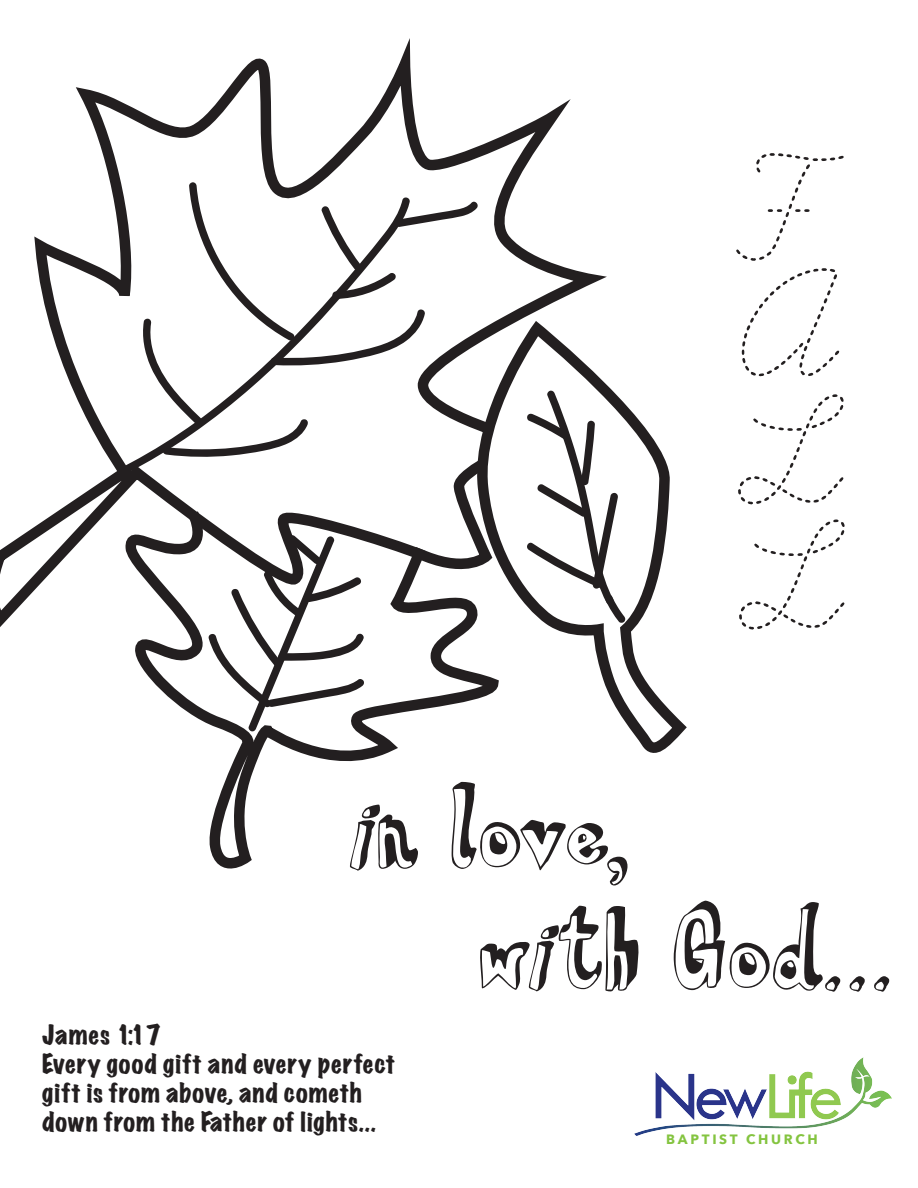
<style>
.page{position:relative;width:918px;height:1188px;background:#fff}
.page>*{position:absolute;margin:0;border:0;box-sizing:border-box;transform-origin:0 0}
.t1{font:168px/125.7px "Learning Curve Dashed";color:#231f20;text-align:justify}
.t2{font:120px/120.8px "HVD Steinzeit";color:#231f20}
.t3{font:expanded 24px/28.8px "Marker Felt";letter-spacing:.035em;color:#231f20}
.t4{font:700 13.5px "Avenir Next";letter-spacing:.2em;color:#84c440}
</style>
<div class="page">
<svg style="left:0;top:57px;width:600px;height:570px"></svg>
<svg style="left:464px;top:318px;width:223px;height:435px"></svg>
<svg style="left:122px;top:503px;width:382px;height:366px"></svg>
<svg style="left:118px;top:195px;width:293px;height:281px"></svg>
<svg style="left:141px;top:182px;width:339px;height:276px"></svg>
<svg style="left:525px;top:390px;width:101px;height:233px"></svg>
<svg style="left:207px;top:535px;width:158px;height:197px"></svg>
<img style="left:635px;top:1057px;width:256px;height:79px">
<div style="left:658px;top:1133px;width:160px;height:22px;background:#fff"></div>
<h1 class="t1" style="left:740px;top:142px;width:74px">F</h1>
<h1 class="t1" style="left:745px;top:259px;width:101px">A L L</h1>
<h2 class="t2" style="left:477px;top:772px;width:419px;text-indent:-130px">in love,<br>with God...</h2>
<p class="t3" style="left:42px;top:1020px;width:354px">James 1:17<br>Every good gift and every perfect gift is from above, and cometh down from the Father of lights...</p>
<p class="t4" style="left:666px;top:1128px;width:153px">BAPTIST CHURCH</p>
</div>
